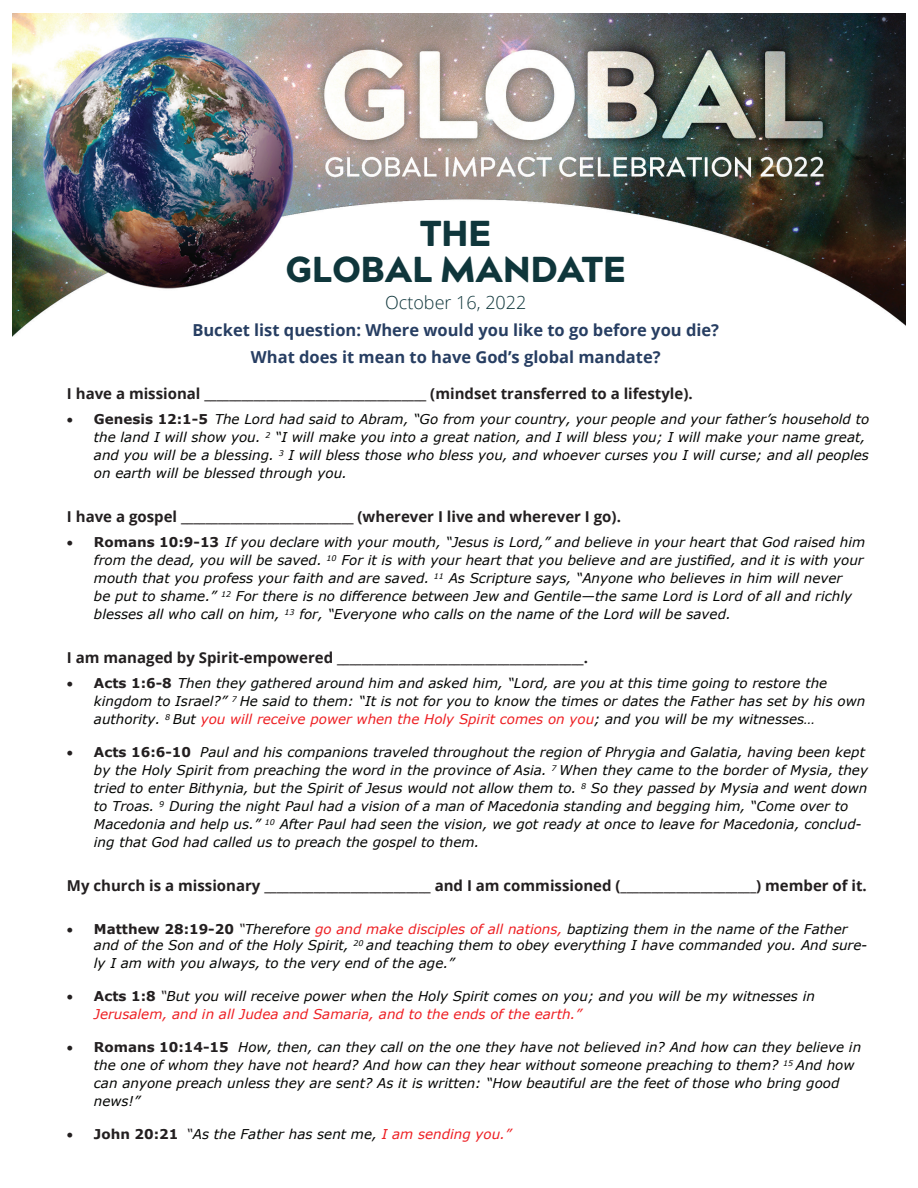
<style>
.page{position:relative;width:918px;height:1188px;background:#fff}
.page>*{position:absolute;margin:0;border:0;box-sizing:border-box;transform-origin:0 0}
.t1{font:900 36px/36px "Acherus Grotesque";color:#0f363b;text-align:center}
.t2{font:300 18px "Open Sans";color:#0f363b}
.t3{font:700 16.5px/27px "Open Sans";color:#273e62;text-align:center}
.t4{font:700 15px "Open Sans";color:#231f20}
.t5{font:italic 13.5px/18px "Verdana";color:#040503}
.s1{color:#231f20}
.s2{font-weight:700;font-style:normal;color:#231f20}
.s3{color:#ee1f23}
</style>
<div class="page">
<img style="left:13px;top:14px;width:892px;height:322px">
<h1 class="t1" style="left:286px;top:214px;width:342px">THE<br>GLOBAL MANDATE</h1>
<h2 class="t2" style="left:385px;top:290px;width:143px">October 16, 2022</h2>
<p class="t3" style="left:192px;top:316px;width:528px">Bucket list question: Where would you like to go before you die?<br>What does it mean to have God’s global mandate?</p>
<p class="t4" style="left:67px;top:382px;width:627px">I have a missional ____________________________________ (mindset transferred to a lifestyle).</p>
<p class="t5" style="left:94px;top:410px;width:777px;text-indent:-27px"><span class="s1">•</span> <span class="s2">Genesis 12:1-5</span> The Lord had said to Abram, “Go from your country, your people and your father’s household to the land I will show you. <sup>2</sup> “I will make you into a great nation, and I will bless you; I will make your name great, and you will be a blessing. <sup>3</sup> I will bless those who bless you, and whoever curses you I will curse; and all peoples on earth will be blessed through you.</p>
<p class="t4" style="left:67px;top:505px;width:555px">I have a gospel ____________________________ (wherever I live and wherever I go).</p>
<p class="t5" style="left:94px;top:533px;width:773px;text-indent:-27px"><span class="s1">•</span> <span class="s2">Romans 10:9-13</span> If you declare with your mouth, “Jesus is Lord,” and believe in your heart that God raised him from the dead, you will be saved. <sup>10</sup> For it is with your heart that you believe and are justified, and it is with your mouth that you profess your faith and are saved. <sup>11</sup> As Scripture says, “Anyone who believes in him will never<br>be put to shame.” <sup>12</sup> For there is no difference between Jew and Gentile—the same Lord is Lord of all and richly blesses all who call on him, <sup>13</sup> for, “Everyone who calls on the name of the Lord will be saved.</p>
<p class="t4" style="left:67px;top:646px;width:523px">I am managed by Spirit-empowered ________________________________________.</p>
<p class="t5" style="left:94px;top:674px;width:773px;text-indent:-27px"><span class="s1">•</span> <span class="s2">Acts 1:6-8</span> Then they gathered around him and asked him, “Lord, are you at this time going to restore the kingdom to Israel?” <sup>7</sup> He said to them: “It is not for you to know the times or dates the Father has set by his own authority. <sup>8</sup> But <span class="s3">you will receive power when the Holy Spirit comes on you</span>; and you will be my witnesses…</p>
<p class="t5" style="left:94px;top:743px;width:776px;text-indent:-27px"><span class="s1">•</span> <span class="s2">Acts 16:6-10</span> Paul and his companions traveled throughout the region of Phrygia and Galatia, having been kept by the Holy Spirit from preaching the word in the province of Asia. <sup>7</sup> When they came to the border of Mysia, they tried to enter Bithynia, but the Spirit of Jesus would not allow them to. <sup>8</sup> So they passed by Mysia and went down to Troas. <sup>9</sup> During the night Paul had a vision of a man of Macedonia standing and begging him, “Come over to Macedonia and help us.” <sup>10</sup> After Paul had seen the vision, we got ready at once to leave for Macedonia, conclud&shy;ing that God had called us to preach the gospel to them.</p>
<p class="t4" style="left:67px;top:874px;width:801px">My church is a missionary ___________________________ and I am commissioned (______________________) member of it.</p>
<p class="t5" style="left:94px;top:921px;width:775px;line-height:16.2px;text-indent:-27px"><span class="s1">•</span> <span class="s2">Matthew 28:19-20</span> <span class="s1">“</span>Therefore <span class="s3">go and make disciples of all nations,</span> baptizing them in the name of the Father and of the Son and of the Holy Spirit, <sup>20</sup> and teaching them to obey everything I have commanded you. And sure-</p>
<p class="t5" style="left:94px;top:954px;width:362px">ly I am with you always, to the very end of the age.”</p>
<p class="t5" style="left:94px;top:987px;width:723px;text-indent:-27px"><span class="s1">•</span> <span class="s2">Acts 1:8</span> <span class="s1">“</span>But you will receive power when the Holy Spirit comes on you; and you will be my witnesses in<br><span class="s3">Jerusalem, and in all Judea and Samaria, and to the ends of the earth.”</span></p>
<p class="t5" style="left:94px;top:1038px;width:769px;text-indent:-27px"><span class="s1">•</span> <span class="s2">Romans 10:14-15</span> How, then, can they call on the one they have not believed in? And how can they believe in the one of whom they have not heard? And how can they hear without someone preaching to them? <sup>15</sup> And how can anyone preach unless they are sent? As it is written: “How beautiful are the feet of those who bring good news!”</p>
<p class="t5" style="left:67px;top:1125px;width:446px"><span class="s1">•</span> <span class="s2">John 20:21</span> <span class="s1">“</span>As the Father has sent me, <span class="s3">I am sending you.”</span></p>
</div>
